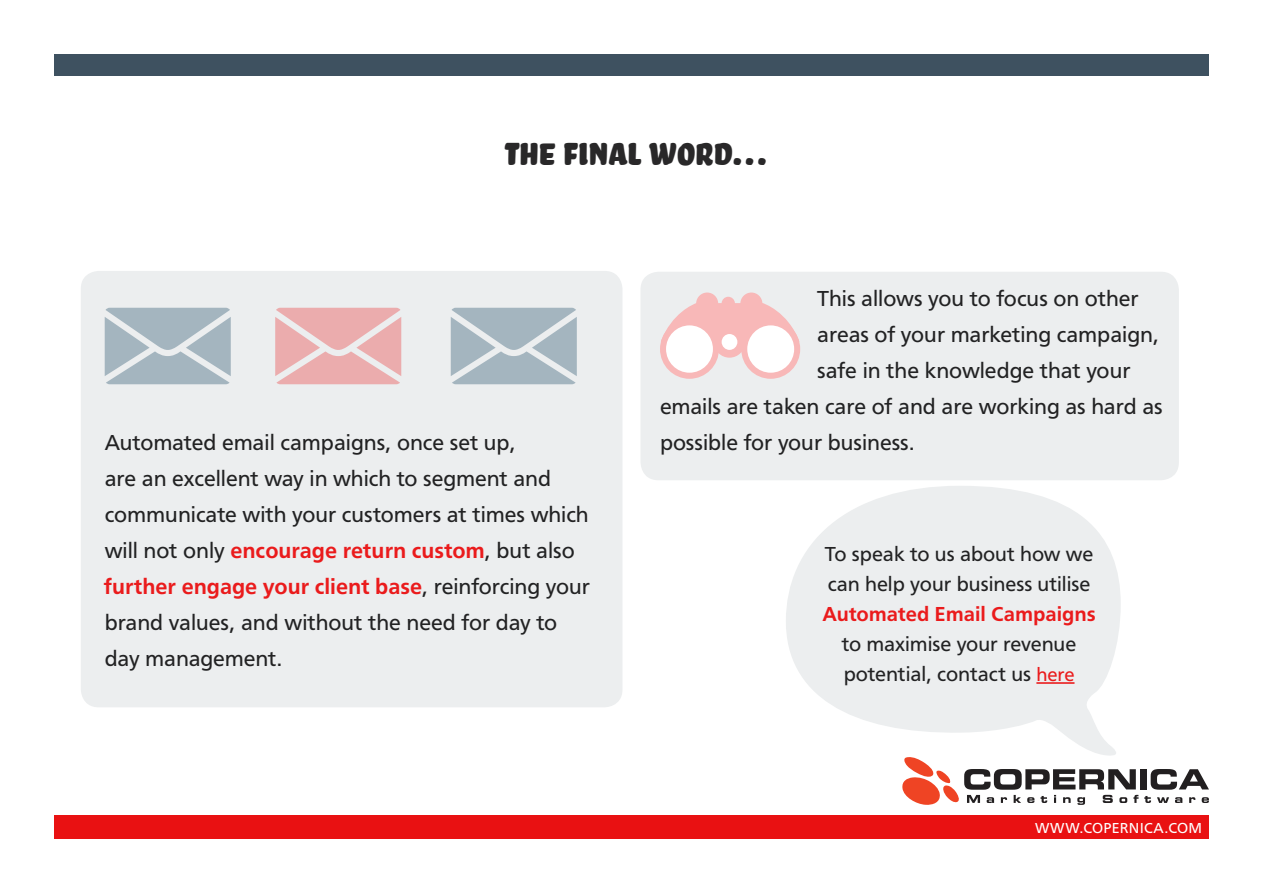
<style>
.page{position:relative;width:1263px;height:893px;background:#fff}
.page>*{position:absolute;margin:0;border:0;box-sizing:border-box;transform-origin:0 0}
.t1{font:40.5px "Bello Sm Cp";color:#292829}
.t2{font:22.5px/36px "Carto Gothic Std";color:#222223}
.t3{font:21px/30px "Carto Gothic Std";color:#222223}
.t4{font:700 21px "Carto Gothic Std";color:#ea1b1c}
.t5{font:15px "Carto Gothic Std";letter-spacing:.02em;color:#fff}
.s1{font-weight:700;color:#ea1b1c}
.s2{font-size:19.5px;color:#ea1b1c}
</style>
<div class="page">
<div style="left:54px;top:816px;width:1155px;height:23px;background:#e91112"></div>
<div style="left:54px;top:54px;width:1155px;height:21px;background:#3e5160"></div>
<svg style="left:1144px;top:796px;width:7px;height:7px"></svg>
<svg style="left:1157px;top:797px;width:12px;height:6px"></svg>
<svg style="left:1175px;top:797px;width:7px;height:6px"></svg>
<svg style="left:1189px;top:797px;width:6px;height:6px"></svg>
<svg style="left:1202px;top:797px;width:7px;height:6px"></svg>
<svg style="left:902px;top:757px;width:236px;height:48px"></svg>
<div style="left:1140px;top:769px;width:6px;height:20px;background:#221f20"></div>
<svg style="left:1151px;top:769px;width:58px;height:21px"></svg>
<div style="left:81px;top:271px;width:541px;height:436px;background:#eceeef;border-radius:18px"></div>
<div style="left:640px;top:272px;width:539px;height:208px;background:#eceeef;border-radius:18px"></div>
<svg style="left:786px;top:486px;width:335px;height:270px;fill:#eceeef"></svg>
<hr style="left:1036px;top:682px;width:38px;height:2px;background:#ea1b1c">
<svg style="left:661px;top:293px;width:138px;height:65px"></svg>
<div style="left:660px;top:319px;width:59px;height:60px;background:#f8b8b8;border-radius:50%"></div>
<div style="left:741px;top:319px;width:59px;height:60px;background:#f8b8b8;border-radius:50%"></div>
<div style="left:722px;top:334px;width:15px;height:16px;background:#fff;border-radius:50%"></div>
<div style="left:666px;top:325px;width:47px;height:48px;background:#fff;border-radius:50%"></div>
<div style="left:747px;top:325px;width:47px;height:48px;background:#fff;border-radius:50%"></div>
<svg style="left:105px;top:308px;width:126px;height:76px"></svg>
<svg style="left:275px;top:308px;width:126px;height:76px"></svg>
<svg style="left:451px;top:308px;width:126px;height:76px"></svg>
<h1 class="t1" style="left:503px;top:132px;width:267px">The final word…</h1>
<p class="t2" style="left:105px;top:425px;width:487px">Automated email campaigns, once set up,<br>are an excellent way in which to segment and communicate with your customers at times which will not only <span class="s1">encourage return custom</span>, but also <span class="s1">further engage your client base</span>, reinforcing your brand values, and without the need for day to day management.</p>
<p class="t2" style="left:817px;top:281px;width:323px">This allows you to focus on other</p>
<p class="t2" style="left:817px;top:317px;width:343px">areas of your marketing campaign,</p>
<p class="t2" style="left:817px;top:353px;width:315px">safe in the knowledge that your</p>
<p class="t2" style="left:660px;top:389px;width:504px">emails are taken care of and are working as hard as</p>
<p class="t2" style="left:660px;top:425px;width:256px">possible for your business.</p>
<p class="t3" style="left:825px;top:539px;width:270px">To speak to us about how we can help your business utilise</p>
<p class="t4" style="left:822px;top:602px;width:275px">Automated Email Campaigns</p>
<p class="t3" style="left:842px;top:629px;width:236px">to maximise your revenue potential, contact us <span class="s2">here</span></p>
<p class="t5" style="left:1035px;top:819px;width:169px">www.copernica.com</p>
</div>
